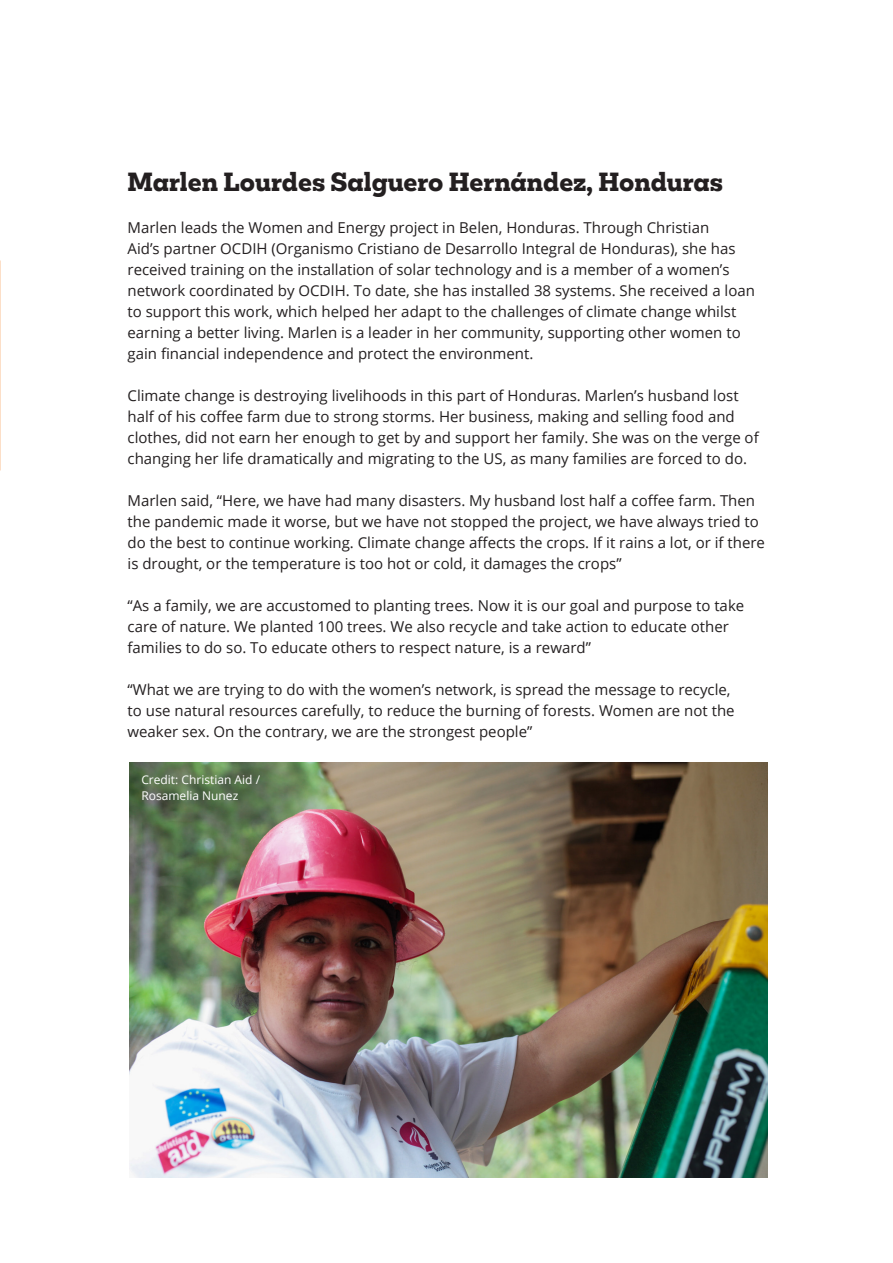
<style>
.page{position:relative;width:893px;height:1263px;background:#fff}
.page>*{position:absolute;margin:0;border:0;box-sizing:border-box;transform-origin:0 0}
.Heading{font:800 24px "Mokoko";color:#231f20}
.Body_Text{font:15px/21px "Open Sans 2";color:#231f20}
.Body_Text-2{font:15px/21px "Open Sans";color:#231f20}
.Photo_Credit{font:12px/16.5px "Open Sans 2";color:#fff}
.s1{font-family:"Open Sans"}
.s2{font-family:"Open Sans 2"}
</style>
<div class="page">
<img style="left:0;top:0;width:1px;height:422px">
<img style="left:129px;top:762px;width:638px;height:416px">
<p class="Heading" style="left:128px;top:166px;width:597px">Marlen Lourdes Salguero Hernández, Honduras</p>
<p class="Body_Text" style="left:128px;top:217px;width:629px">Marlen leads the Women and Energy project in Belen, Honduras. Through Christian<br>Aid’s partner OCDIH (Organismo Cristiano de Desarrollo Integral de Honduras), she has received training on the installation of solar technology and is a member of a women’s network coordinated by OCDIH. To date, she has installed 38 systems. She received a loan to support this work, which helped her adapt to the challenges of climate change whilst earning a better living. Marlen is a leader in her community, supporting other women to <span class="s1">gain financial independence and protect the environment.</span></p>
<p class="Body_Text" style="left:128px;top:385px;width:633px">Climate change is destroying livelihoods in this part of Honduras. Marlen’s husband lost <span class="s1">half of his coffee farm due to strong storms. Her business, making and selling food and </span>clothes, did not earn her enough to get by and support her family. She was on the verge of changing her life dramatically and migrating to the US, as many families are forced to do.</p>
<p class="Body_Text-2" style="left:128px;top:490px;width:639px">Marlen said, “Here, we have had many disasters. My husband lost half a coffee farm. Then <span class="s2">the pandemic made it worse, but we have not stopped the project, we have always tried to </span>do the best to continue working. Climate change affects the crops. If it rains a lot, or if there <span class="s2">is drought, or the temperature is too hot or cold, it damages the crops”</span></p>
<p class="Body_Text" style="left:128px;top:595px;width:618px">“As a family, we are accustomed to planting trees. Now it is our goal and purpose to take care of nature. We planted 100 trees. We also recycle and take action to educate other families to do so. To educate others to respect nature, is a reward”</p>
<p class="Body_Text" style="left:128px;top:679px;width:609px">“What we are trying to do with the women’s network, is spread the message to recycle, to use natural resources carefully, to reduce the burning of forests. Women are not the weaker sex. On the contrary, we are the strongest people”</p>
<p class="Photo_Credit" style="left:141px;top:771px;width:120px">Credit: Christian Aid /<br>Rosamelia Nunez</p>
</div>
